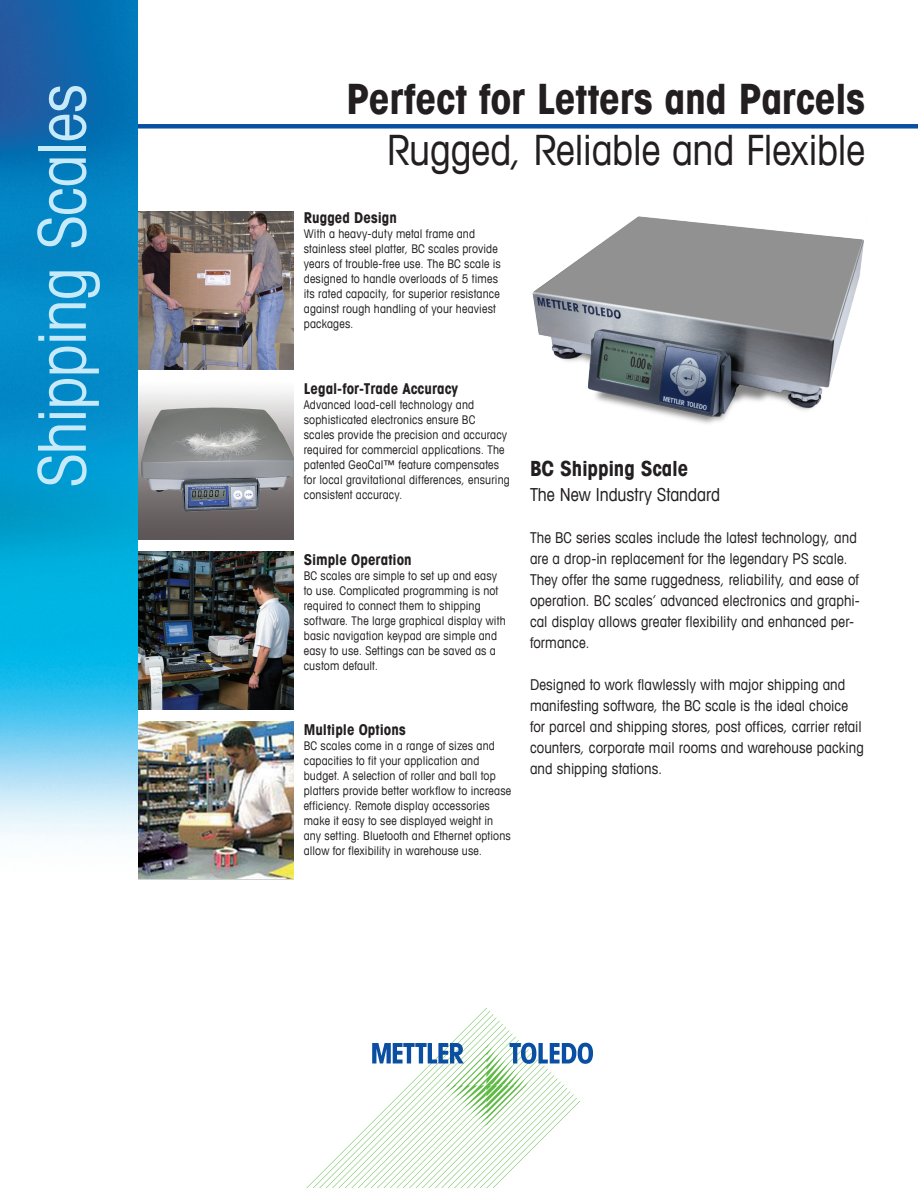
<style>
.page{position:relative;width:918px;height:1188px;background:#fff}
.page>*{position:absolute;margin:0;border:0;box-sizing:border-box;transform-origin:0 0}
.t1{font:condensed 66px "Avant Garde Com";letter-spacing:-.015em;color:#c6eafa}
._2_Title_Book_28_34{font:700 condensed 42px "Avant Garde Com";letter-spacing:-.005em;color:#231f20}
._2_Title_Book_28_34-2{font:condensed 42px "Avant Garde Com";letter-spacing:-.01em;color:#231f20}
._03_subhead_14_pt{font:700 condensed 21px "Avant Garde Com";letter-spacing:-.005em;color:#231f20}
._03_subhead_14_pt-2{font:condensed 18px "Avant Garde Com";color:#231f20}
._04_running_text_10{font:condensed 15px/21px "Avant Garde Com";letter-spacing:.005em;color:#231f20}
._05_subhead_12_pt{font:700 condensed 15px "Avant Garde Com";color:#231f20}
._06_captions{font:700 condensed 15px "Avant Garde Com";letter-spacing:.005em;color:#231f20}
._06_captions-2{font:condensed 12px/15px "Avant Garde Com";letter-spacing:.015em;color:#231f20}
</style>
<div class="page">
<svg style="left:306px;top:1008px;width:287px;height:180px"></svg>
<img style="left:138px;top:722px;width:156px;height:157px">
<img style="left:138px;top:552px;width:156px;height:157px">
<img style="left:138px;top:391px;width:156px;height:148px">
<img style="left:138px;top:212px;width:156px;height:157px">
<div style="left:115px;top:124px;width:803px;height:5px;background:#0a4fa2"></div>
<img style="left:0;top:0;width:138px;height:839px">
<img style="left:532px;top:216px;width:332px;height:208px">
<p class="t1" style="left:21px;top:487px;width:405px;rotate:-90deg">Shipping Scales</p>
<p class="_2_Title_Book_28_34" style="left:346px;top:72px;width:520px">Perfect for Letters and Parcels</p>
<p class="_2_Title_Book_28_34-2" style="left:387px;top:124px;width:480px">Rugged, Reliable and Flexible</p>
<p class="_06_captions" style="left:304px;top:208px;width:95px">Rugged Design</p>
<p class="_06_captions-2" style="left:304px;top:226px;width:199px">With a heavy-duty metal frame and stainless steel platter, BC scales provide years of trouble-free use. The BC scale is designed to handle overloads of 5 times its rated capacity, for superior resistance against rough handling of your heaviest packages.</p>
<p class="_05_subhead_12_pt" style="left:304px;top:379px;width:156px">Legal-for-Trade Accuracy</p>
<p class="_06_captions-2" style="left:304px;top:397px;width:208px">Advanced load-cell technology and sophisticated electronics ensure BC<br>scales provide the precision and accuracy required for commercial applications. The patented GeoCal™ feature compensates for local gravitational differences, ensuring consistent accuracy.</p>
<p class="_03_subhead_14_pt" style="left:530px;top:455px;width:160px">BC Shipping Scale</p>
<p class="_03_subhead_14_pt-2" style="left:530px;top:484px;width:192px">The New Industry Standard</p>
<p class="_04_running_text_10" style="left:530px;top:527px;width:331px">The BC series scales include the latest technology, and are a drop-in replacement for the legendary PS scale.<br>They offer the same ruggedness, reliability, and ease of operation. BC scales’ advanced electronics and graphi&shy;cal display allows greater flexibility and enhanced per&shy;formance.</p>
<p class="_04_running_text_10" style="left:530px;top:674px;width:335px">Designed to work flawlessly with major shipping and manifesting software, the BC scale is the ideal choice for parcel and shipping stores, post offices, carrier retail counters, corporate mail rooms and warehouse packing and shipping stations.</p>
<p class="_05_subhead_12_pt" style="left:304px;top:549px;width:109px">Simple Operation</p>
<p class="_06_captions-2" style="left:304px;top:567px;width:203px">BC scales are simple to set up and easy to use. Complicated programming is not required to connect them to shipping software. The large graphical display with basic navigation keypad are simple and easy to use. Settings can be saved as a custom default.</p>
<p class="_05_subhead_12_pt" style="left:304px;top:720px;width:104px">Multiple Options</p>
<p class="_06_captions-2" style="left:304px;top:738px;width:209px">BC scales come in a range of sizes and capacities to fit your application and budget. A selection of roller and ball top platters provide better workflow to increase efficiency. Remote display accessories make it easy to see displayed weight in any setting. Bluetooth and Ethernet options allow for flexibility in warehouse use.</p>
</div>
